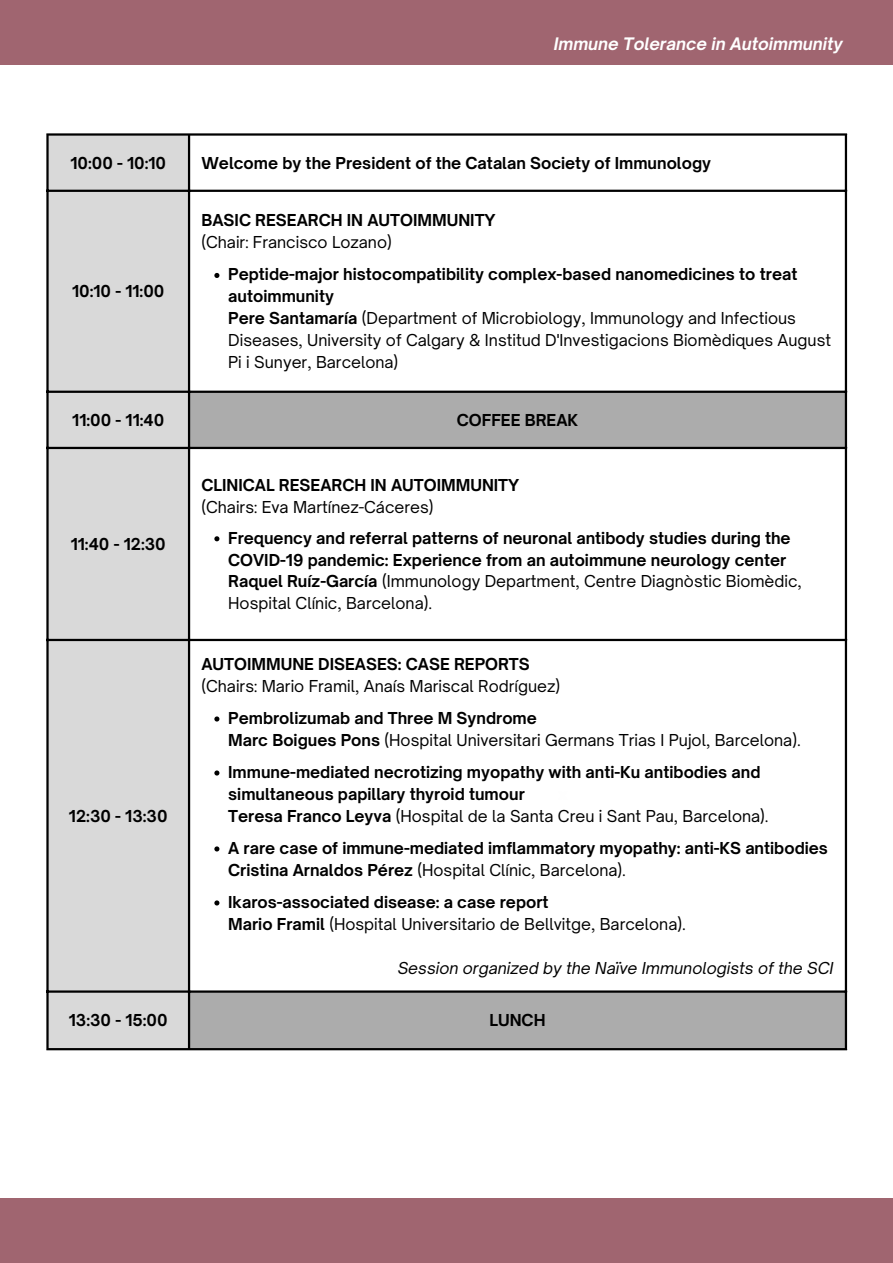
<style>
.page{position:relative;width:893px;height:1263px;background:#fff}
.page>*{position:absolute;margin:0;border:0;box-sizing:border-box;transform-origin:0 0}
.t1{font:italic 700 16.5px "Open Sauce One";color:#fff}
.t2{font:700 15.75px/21.9px "Open Sauce One";color:#000}
.t3{font:15.75px/21.9px "Open Sauce One";color:#000}
.t4{font:italic 15.75px "Open Sauce One";color:#000}
.s1{font-weight:700}
.s2{font-weight:400}
</style>
<div class="page">
<div style="left:0;top:0;width:893px;height:65px;background:#a06570"></div>
<div style="left:49px;top:136px;width:139px;height:912px;background:#d9d9d9"></div>
<svg style="left:190px;top:393px;width:655px;height:655px"></svg>
<svg style="left:214px;top:273px;width:5px;height:5px"></svg>
<svg style="left:214px;top:536px;width:5px;height:5px"></svg>
<svg style="left:214px;top:716px;width:5px;height:5px"></svg>
<svg style="left:214px;top:770px;width:5px;height:5px"></svg>
<svg style="left:214px;top:846px;width:5px;height:5px"></svg>
<svg style="left:214px;top:900px;width:5px;height:5px"></svg>
<hr style="left:46px;top:136px;width:3px;height:912px;background:#000">
<hr style="left:188px;top:136px;width:2px;height:912px;background:#000">
<hr style="left:845px;top:136px;width:2px;height:912px;background:#000">
<hr style="left:46px;top:133px;width:801px;height:3px;background:#000">
<hr style="left:46px;top:190px;width:801px;height:2px;background:#000">
<hr style="left:46px;top:391px;width:801px;height:2px;background:#000">
<hr style="left:46px;top:447px;width:801px;height:2px;background:#000">
<hr style="left:46px;top:639px;width:801px;height:2px;background:#000">
<hr style="left:46px;top:990px;width:801px;height:3px;background:#000">
<hr style="left:46px;top:1048px;width:801px;height:2px;background:#000">
<div style="left:0;top:1198px;width:893px;height:65px;background:#a06570"></div>
<p class="t1" style="left:554px;top:34px;width:290px">Immune Tolerance in Autoimmunity</p>
<p class="t2" style="left:70px;top:152px;width:97px">10:00 - 10:10</p>
<p class="t2" style="left:201px;top:152px;width:511px">Welcome by the President of the Catalan Society of Immunology</p>
<p class="t2" style="left:72px;top:280px;width:94px">10:10 - 11:00</p>
<p class="t2" style="left:201px;top:209px;width:296px">BASIC RESEARCH IN AUTOIMMUNITY</p>
<p class="t3" style="left:201px;top:231px;width:192px">(Chair: Francisco Lozano)</p>
<p class="t3" style="left:228px;top:263px;width:604px"><span class="s1">Peptide-major histocompatibility complex-based nanomedicines to treat autoimmunity<br>Pere Santamaría</span> (Department of Microbiology, Immunology and Infectious Diseases, University of Calgary &amp; Institud D'Investigacions Biomèdiques August Pi i Sunyer, Barcelona)</p>
<p class="t2" style="left:72px;top:408px;width:94px">11:00 - 11:40</p>
<p class="t2" style="left:457px;top:408px;width:123px">COFFEE BREAK</p>
<p class="t2" style="left:201px;top:474px;width:319px">CLINICAL RESEARCH IN AUTOIMMUNITY</p>
<p class="t3" style="left:201px;top:496px;width:233px">(Chairs: Eva Martínez-Cáceres)</p>
<p class="t2" style="left:71px;top:533px;width:96px">11:40 - 12:30</p>
<p class="t2" style="left:228px;top:527px;width:575px">Frequency and referral patterns of neuronal antibody studies during the COVID-19 pandemic: Experience from an autoimmune neurology center Raquel Ruíz-García <span class="s2">(Immunology Department, Centre Diagnòstic Biomèdic, Hospital Clínic, Barcelona).</span></p>
<p class="t2" style="left:69px;top:805px;width:100px">12:30 - 13:30</p>
<p class="t2" style="left:201px;top:653px;width:330px">AUTOIMMUNE DISEASES: CASE REPORTS</p>
<p class="t3" style="left:201px;top:675px;width:360px">(Chairs: Mario Framil, Anaís Mariscal Rodríguez)</p>
<p class="t3" style="left:228px;top:707px;width:574px"><span class="s1">Pembrolizumab and Three M Syndrome<br>Marc Boigues Pons</span> (Hospital Universitari Germans Trias I Pujol, Barcelona).</p>
<p class="t2" style="left:228px;top:761px;width:542px">Immune-mediated necrotizing myopathy with anti-Ku antibodies and simultaneous papillary thyroid tumour<br>Teresa Franco Leyva <span class="s2">(Hospital de la Santa Creu i Sant Pau, Barcelona).</span></p>
<p class="t2" style="left:228px;top:837px;width:601px">A rare case of immune-mediated imflammatory myopathy: anti-KS antibodies<br>Cristina Arnaldos Pérez <span class="s2">(Hospital Clínic, Barcelona).</span></p>
<p class="t2" style="left:228px;top:891px;width:459px">Ikaros-associated disease: a case report<br>Mario Framil <span class="s2">(Hospital Universitario de Bellvitge, Barcelona).</span></p>
<p class="t4" style="left:398px;top:958px;width:437px">Session organized by the Naïve Immunologists of the SCI</p>
<p class="t2" style="left:69px;top:1009px;width:100px">13:30 - 15:00</p>
<p class="t2" style="left:489px;top:1009px;width:58px">LUNCH</p>
</div>
